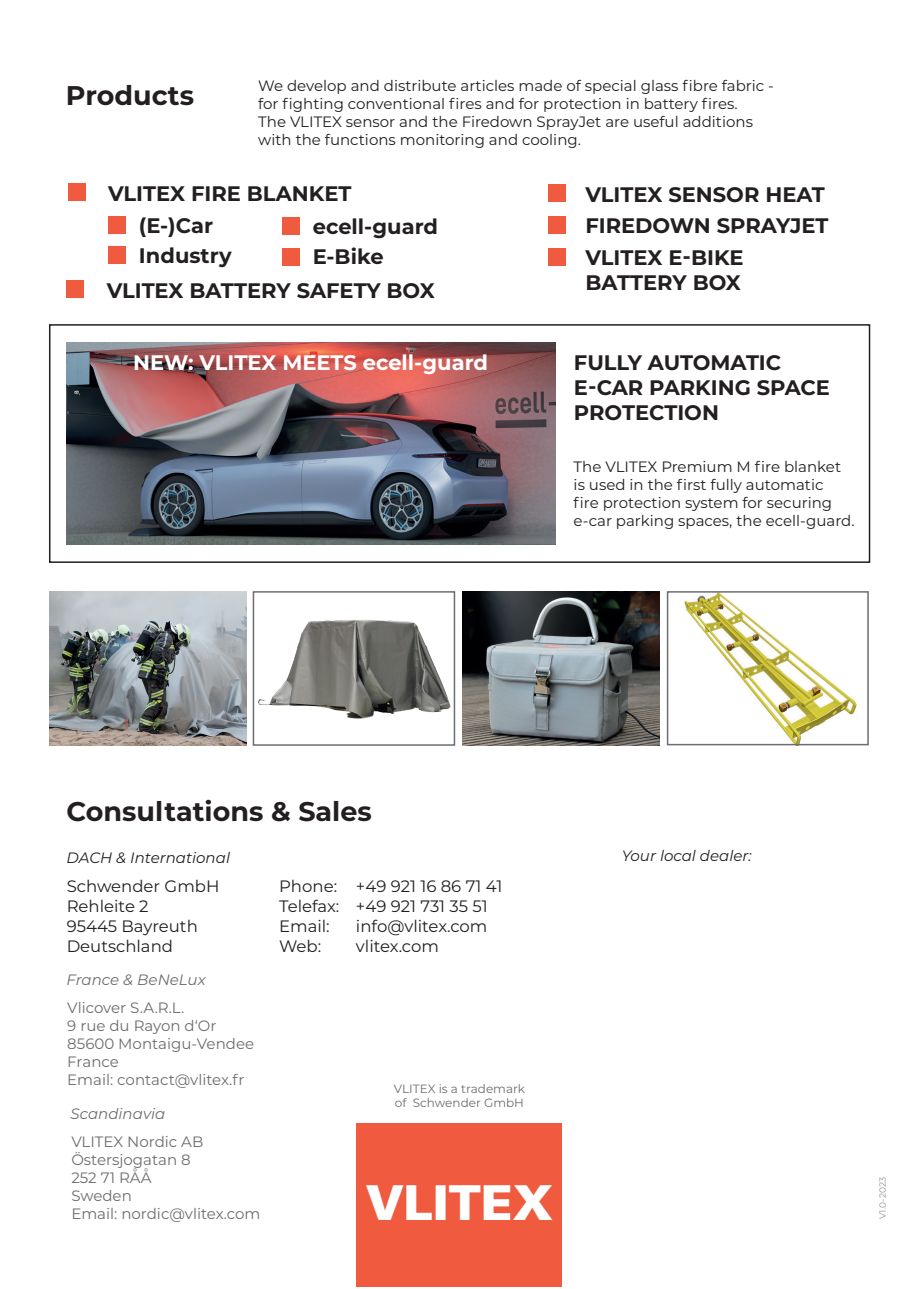
<style>
.page{position:relative;width:919px;height:1289px;background:#fff}
.page>*{position:absolute;margin:0;border:0;box-sizing:border-box;transform-origin:0 0}
.t1{font:900 48px "Univers";color:#fff}
.t2{font:700 27px "Montserrat";color:#231f20}
.t3{font:700 21px/25.2px "Montserrat";color:#231f20}
.t4{font:700 21px "Montserrat";color:#fff}
.t5{font:16.5px/19.8px "Montserrat";color:#231f20}
.t6{font:15px/18px "Montserrat";color:#231f20}
.t7{font:15px/18px "Montserrat";color:#6c6d70}
.t8{font:italic 15px "Montserrat";color:#231f20}
.t9{font:italic 15px "Montserrat";color:#6c6d70}
.t10{font:12px/14.4px "Montserrat";color:#6c6d70}
.t11{font:9px "Montserrat";color:#939598}
</style>
<div class="page">
<div style="left:68px;top:184px;width:17px;height:17px;background:#f05a3f"></div>
<div style="left:109px;top:216px;width:17px;height:17px;background:#f05a3f"></div>
<div style="left:109px;top:247px;width:17px;height:17px;background:#f05a3f"></div>
<div style="left:548px;top:184px;width:17px;height:18px;background:#f05a3f"></div>
<div style="left:548px;top:216px;width:17px;height:17px;background:#f05a3f"></div>
<div style="left:282px;top:217px;width:17px;height:17px;background:#f05a3f"></div>
<div style="left:282px;top:248px;width:17px;height:17px;background:#f05a3f"></div>
<div style="left:67px;top:280px;width:17px;height:17px;background:#f05a3f"></div>
<img style="left:684px;top:594px;width:173px;height:148px">
<div style="left:666px;top:591px;width:202px;height:154px;border:2px solid #6c6d70"></div>
<img style="left:462px;top:592px;width:197px;height:153px">
<img style="left:66px;top:343px;width:489px;height:201px">
<div style="left:49px;top:324px;width:821px;height:239px;border:2px solid #231f20"></div>
<img style="left:49px;top:592px;width:197px;height:153px">
<div style="left:356px;top:1123px;width:206px;height:163px;background:#f05a3f"></div>
<img style="left:253px;top:529px;width:207px;height:217px">
<div style="left:548px;top:248px;width:17px;height:17px;background:#f05a3f"></div>
<h2 class="t2" style="left:66px;top:76px;width:130px">Products</h2>
<p class="t6" style="left:258px;top:76px;width:517px">We develop and distribute articles made of special glass fibre fabric - for fighting conventional fires and for protection in battery fires.<br>The VLITEX sensor and the Firedown SprayJet are useful additions with the functions monitoring and cooling.</p>
<h3 class="t3" style="left:139px;top:176px;width:214px;line-height:32.4px;text-indent:-31px">VLITEX FIRE BLANKET (E-)Car</h3>
<h3 class="t3" style="left:139px;top:242px;width:94px">Industry</h3>
<h3 class="t3" style="left:585px;top:180px;width:241px">VLITEX SENSOR HEAT</h3>
<h3 class="t3" style="left:313px;top:213px;width:127px">ecell-guard</h3>
<h3 class="t3" style="left:585px;top:212px;width:245px">FIREDOWN SPRAYJET</h3>
<h3 class="t3" style="left:107px;top:239px;width:329px;line-height:33px;text-indent:206px">E-Bike<br>VLITEX BATTERY SAFETY BOX</h3>
<h3 class="t3" style="left:585px;top:244px;width:159px">VLITEX E-BIKE<br>BATTERY BOX</h3>
<h3 class="t4" style="left:133px;top:347px;width:356px">NEW: VLITEX MEETS ecell-guard</h3>
<h3 class="t3" style="left:574px;top:348px;width:257px">FULLY AUTOMATIC<br>E-CAR PARKING SPACE<br>PROTECTION</h3>
<p class="t6" style="left:573px;top:457px;width:282px">The VLITEX Premium M fire blanket is used in the first fully automatic<br>fire protection system for securing e-car parking spaces, the ecell-guard.</p>
<h2 class="t2" style="left:67px;top:791px;width:306px">Consultations &amp; Sales</h2>
<p class="t8" style="left:66px;top:847px;width:165px">DACH &amp; International</p>
<p class="t5" style="left:67px;top:876px;width:154px">Schwender GmbH<br>Rehleite 2<br>95445 Bayreuth<br>Deutschland</p>
<p class="t5" style="left:279px;top:876px;width:62px">Phone:<br>Telefax:<br>Email:<br>Web:</p>
<p class="t5" style="left:356px;top:876px;width:148px">+49 921 16 86 71 41 +49 921 731 35 51 info@vlitex.com vlitex.com</p>
<p class="t9" style="left:66px;top:969px;width:141px">France &amp; BeNeLux</p>
<p class="t7" style="left:67px;top:998px;width:188px">Vlicover S.A.R.L.<br>9 rue du Rayon d‘Or<br>85600 Montaigu-Vendee<br>France<br>Email: contact@vlitex.fr</p>
<p class="t9" style="left:70px;top:1103px;width:96px">Scandinavia</p>
<p class="t7" style="left:71px;top:1131px;width:190px">VLITEX Nordic AB<br>Östersjogatan 8<br>252 71 RÅÅ<br>Sweden<br>Email: nordic@vlitex.com</p>
<p class="t10" style="left:394px;top:1080px;width:132px">VLITEX is a trademark of Schwender GmbH</p>
<h1 class="t1" style="left:366px;top:1171px;width:189px">VLITEX</h1>
<p class="t8" style="left:622px;top:845px;width:131px">Your local dealer:</p>
<p class="t11" style="left:876px;top:1219px;width:44px;rotate:-90deg">V1.0-2023</p>
</div>
